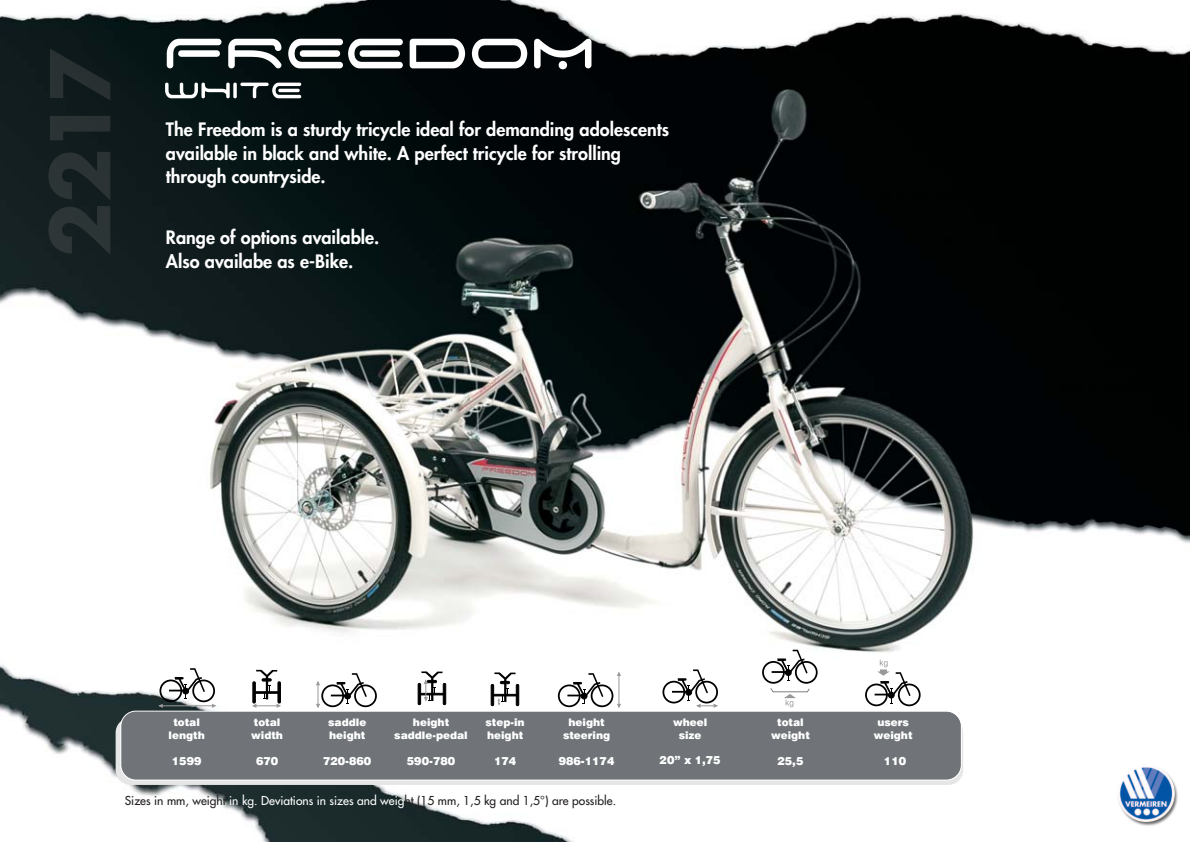
<style>
.page{position:relative;width:1191px;height:842px;background:#fff}
.page>*{position:absolute;margin:0;border:0;box-sizing:border-box;transform-origin:0 0}
.t1{font:800 18px/24px "Futura";color:#fff}
.t2{font:12px "Futura";color:#231f20}
.t3{font:11.2px "Swiss 721 BT Black+T42";color:#fff}
.t4{font:10.4px/12.4px "Swiss 721 BT Black+T42";color:#fff;text-align:center}
.s1{color:#fff}
</style>
<div class="page">
<img style="left:0;top:0;width:1190px;height:842px">
<svg style="left:167px;top:39px;width:424px;height:30px"></svg>
<svg style="left:165px;top:83px;width:136px;height:15px"></svg>
<img style="left:48px;top:49px;width:62px;height:206px">
<div style="left:116px;top:718px;width:847px;height:67px;background:linear-gradient(to right,#ededed,#ededed);border-radius:15px"></div>
<div style="left:121px;top:711px;width:840px;height:69px;background:#707478;border-radius:15px"></div>
<div style="left:120px;top:711px;width:841px;height:69px;border:1px solid #fff;border-radius:15px"></div>
<hr style="left:161px;top:705px;width:52px;height:1px;background:#999">
<div style="left:159px;top:679px;width:23px;height:23px;border:2px solid #000;border-radius:50%"></div>
<div style="left:192px;top:679px;width:23px;height:23px;border:2px solid #000;border-radius:50%"></div>
<svg style="left:316px;top:682px;width:4px;height:25px"></svg>
<div style="left:321px;top:684px;width:23px;height:23px;border:2px solid #000;border-radius:50%"></div>
<div style="left:354px;top:684px;width:23px;height:23px;border:2px solid #000;border-radius:50%"></div>
<svg style="left:617px;top:672px;width:4px;height:35px"></svg>
<div style="left:558px;top:684px;width:22px;height:23px;border:2px solid #000;border-radius:50%"></div>
<div style="left:590px;top:684px;width:23px;height:23px;border:2px solid #000;border-radius:50%"></div>
<div style="left:662px;top:681px;width:23px;height:22px;border:2px solid #000;border-radius:50%"></div>
<div style="left:695px;top:681px;width:23px;height:22px;border:2px solid #000;border-radius:50%"></div>
<svg style="left:769px;top:687px;width:41px;height:20px"></svg>
<div style="left:762px;top:661px;width:23px;height:23px;border:2px solid #000;border-radius:50%"></div>
<div style="left:795px;top:661px;width:22px;height:23px;border:2px solid #000;border-radius:50%"></div>
<div style="left:865px;top:683px;width:22px;height:23px;border:2px solid #000;border-radius:50%"></div>
<div style="left:898px;top:683px;width:22px;height:23px;border:2px solid #000;border-radius:50%"></div>
<svg style="left:169px;top:668px;width:36px;height:31px"></svg>
<svg style="left:331px;top:673px;width:36px;height:32px"></svg>
<svg style="left:567px;top:673px;width:36px;height:31px"></svg>
<svg style="left:672px;top:669px;width:45px;height:38px"></svg>
<svg style="left:771px;top:650px;width:36px;height:31px"></svg>
<svg style="left:874px;top:660px;width:36px;height:44px"></svg>
<svg style="left:253px;top:670px;width:27px;height:37px"></svg>
<div style="left:418px;top:683px;width:3px;height:22px;border:1px solid #000"></div>
<div style="left:443px;top:683px;width:3px;height:22px;border:1px solid #000"></div>
<div style="left:419px;top:693px;width:24px;height:2px;border:1px solid #000"></div>
<svg style="left:421px;top:671px;width:21px;height:30px"></svg>
<div style="left:491px;top:684px;width:3px;height:22px;border:1px solid #000"></div>
<div style="left:516px;top:684px;width:3px;height:22px;border:1px solid #000"></div>
<div style="left:492px;top:694px;width:24px;height:2px;border:1px solid #000"></div>
<svg style="left:494px;top:672px;width:21px;height:33px"></svg>
<img style="left:1103px;top:754px;width:85px;height:85px">
<p class="t1" style="left:166px;top:118px;width:504px">The Freedom is a sturdy tricycle ideal for demanding adolescents available in black and white. A perfect tricycle for strolling through countryside.</p>
<p class="t1" style="left:166px;top:227px;width:215px">Range of options available.<br>Also availabe as e-Bike.</p>
<p class="t4" style="left:169px;top:717px;width:38px">total length</p>
<p class="t4" style="left:251px;top:717px;width:33px;text-align:left">total width</p>
<p class="t4" style="left:328px;top:717px;width:40px;text-align:left">saddle height</p>
<p class="t4" style="left:394px;top:717px;width:75px">height saddle-pedal</p>
<p class="t4" style="left:485px;top:717px;width:41px;text-align:left">step-in height</p>
<p class="t4" style="left:563px;top:717px;width:49px">height steering</p>
<p class="t4" style="left:673px;top:717px;width:36px">wheel size</p>
<p class="t4" style="left:771px;top:717px;width:40px">total weight</p>
<p class="t4" style="left:873px;top:717px;width:40px">users weight</p>
<p class="t3" style="left:172px;top:757px;width:31px">1599</p>
<p class="t3" style="left:256px;top:757px;width:24px">670</p>
<p class="t3" style="left:323px;top:757px;width:50px">720-860</p>
<p class="t3" style="left:407px;top:756px;width:50px">590-780</p>
<p class="t3" style="left:494px;top:756px;width:24px">174</p>
<p class="t3" style="left:559px;top:756px;width:57px">986-1174</p>
<p class="t3" style="left:659px;top:756px;width:63px">20” x 1,75</p>
<p class="t3" style="left:777px;top:757px;width:27px">25,5</p>
<p class="t3" style="left:884px;top:757px;width:24px">110</p>
<p class="t2" style="left:125px;top:794px;width:493px">Sizes in mm, weight <span class="s1">in kg. Deviations in sizes and weig</span>ht (15 mm, 1,5 kg and 1,5°) are possible.</p>
</div>
